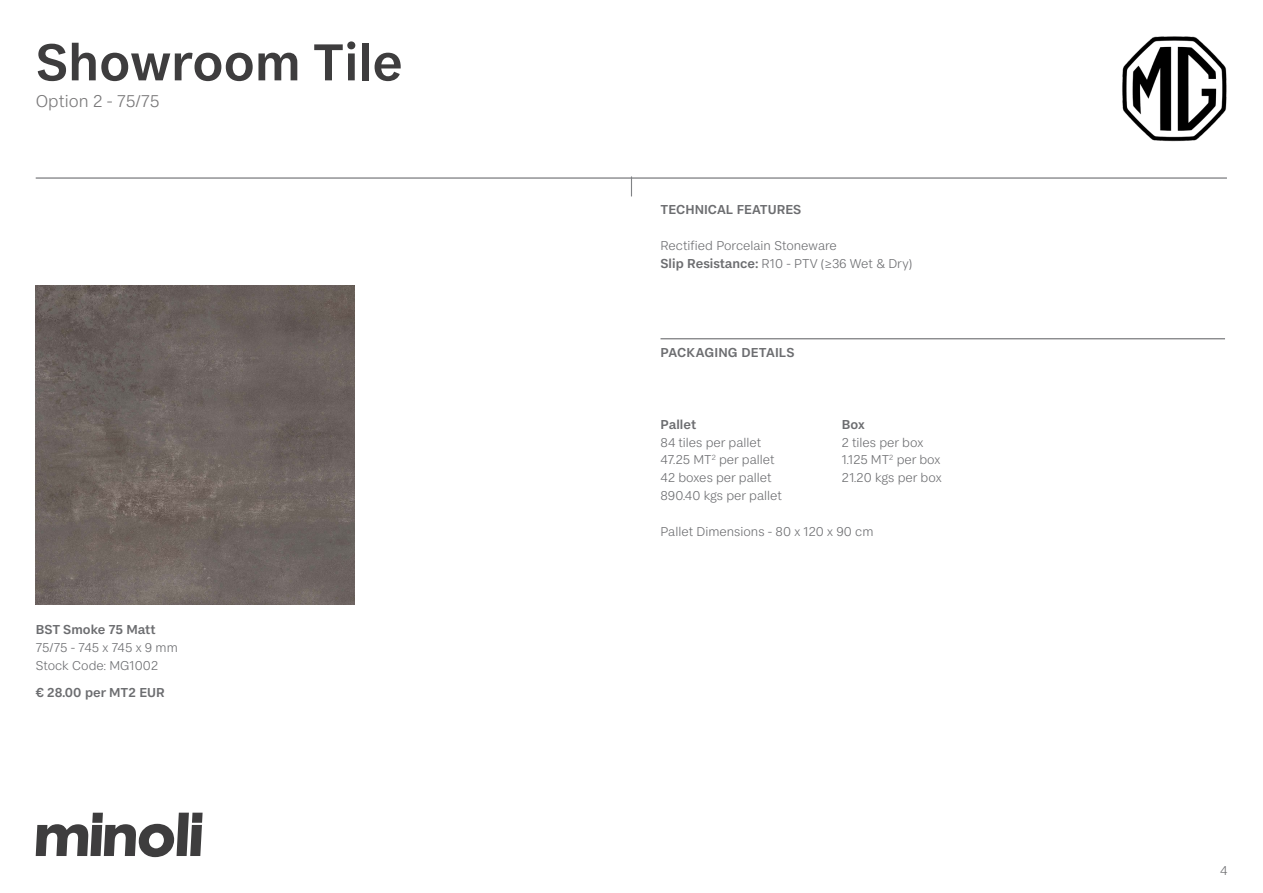
<style>
.page{position:relative;width:1263px;height:893px;background:#fff}
.page>*{position:absolute;margin:0;border:0;box-sizing:border-box;transform-origin:0 0}
.Heading_B_-_Med{font:500 54px "FS Koopman";color:#3e3d3e}
.Heading_A_-_light{font:300 18px "FS Koopman";color:#787778}
.Body_-_Light{font:300 13.5px/17.9px "FS Koopman";color:#6c6d70}
.Body_-_Light-2{font:500 13.5px "FS Koopman";color:#6c6d70}
.Body_-_Medium{font:500 13.5px "FS Koopman";color:#6c6d70}
.Heading_Line__above{font:500 13.5px "FS Koopman";letter-spacing:.01em;color:#6c6d70}
.s1{font-weight:500}
</style>
<div class="page">
<svg style="left:36px;top:813px;width:167px;height:44px"></svg>
<img style="left:36px;top:286px;width:319px;height:319px">
<hr style="left:36px;top:177px;width:1191px;height:2px;background:#6c6d70">
<svg style="left:631px;top:176px;width:1px;height:20px"></svg>
<hr style="left:660px;top:338px;width:565px;height:1px;background:#6c6d70">
<img style="left:1122px;top:36px;width:105px;height:106px">
<p class="Heading_B_-_Med" style="left:36px;top:30px;width:368px">Showroom Tile</p>
<p class="Heading_A_-_light" style="left:36px;top:91px;width:125px">Option 2 - 75/75</p>
<p class="Body_-_Light" style="left:36px;top:620px;width:144px"><span class="s1">BST Smoke 75 Matt<br></span>75/75 - 745 x 745 x 9 mm<br>Stock Code: MG1002</p>
<p class="Body_-_Light-2" style="left:36px;top:684px;width:130px">€ 28.00 per MT2 EUR</p>
<p class="Body_-_Medium" style="left:660px;top:202px;width:142px">TECHNICAL FEATURES</p>
<p class="Body_-_Light" style="left:660px;top:236px;width:253px">Rectified Porcelain Stoneware<br><span class="s1">Slip Resistance:</span> R10 - PTV (≥36 Wet &amp; Dry)</p>
<p class="Heading_Line__above" style="left:660px;top:345px;width:136px">PACKAGING DETAILS</p>
<p class="Body_-_Light-2" style="left:660px;top:416px;width:37px">Pallet</p>
<p class="Body_-_Light" style="left:660px;top:433px;width:123px">84 tiles per pallet<br>47.25 MT<sup>2</sup> per pallet<br>42 boxes per pallet<br>890.40 kgs per pallet</p>
<p class="Body_-_Light" style="left:660px;top:522px;width:214px">Pallet Dimensions - 80 x 120 x 90 cm</p>
<p class="Body_-_Light-2" style="left:842px;top:416px;width:24px">Box</p>
<p class="Body_-_Light" style="left:842px;top:433px;width:101px">2 tiles per box<br>1.125 MT<sup>2</sup> per box<br>21.20 kgs per box</p>
<p class="Body_-_Light" style="left:1220px;top:862px;width:9px">4</p>
</div>
